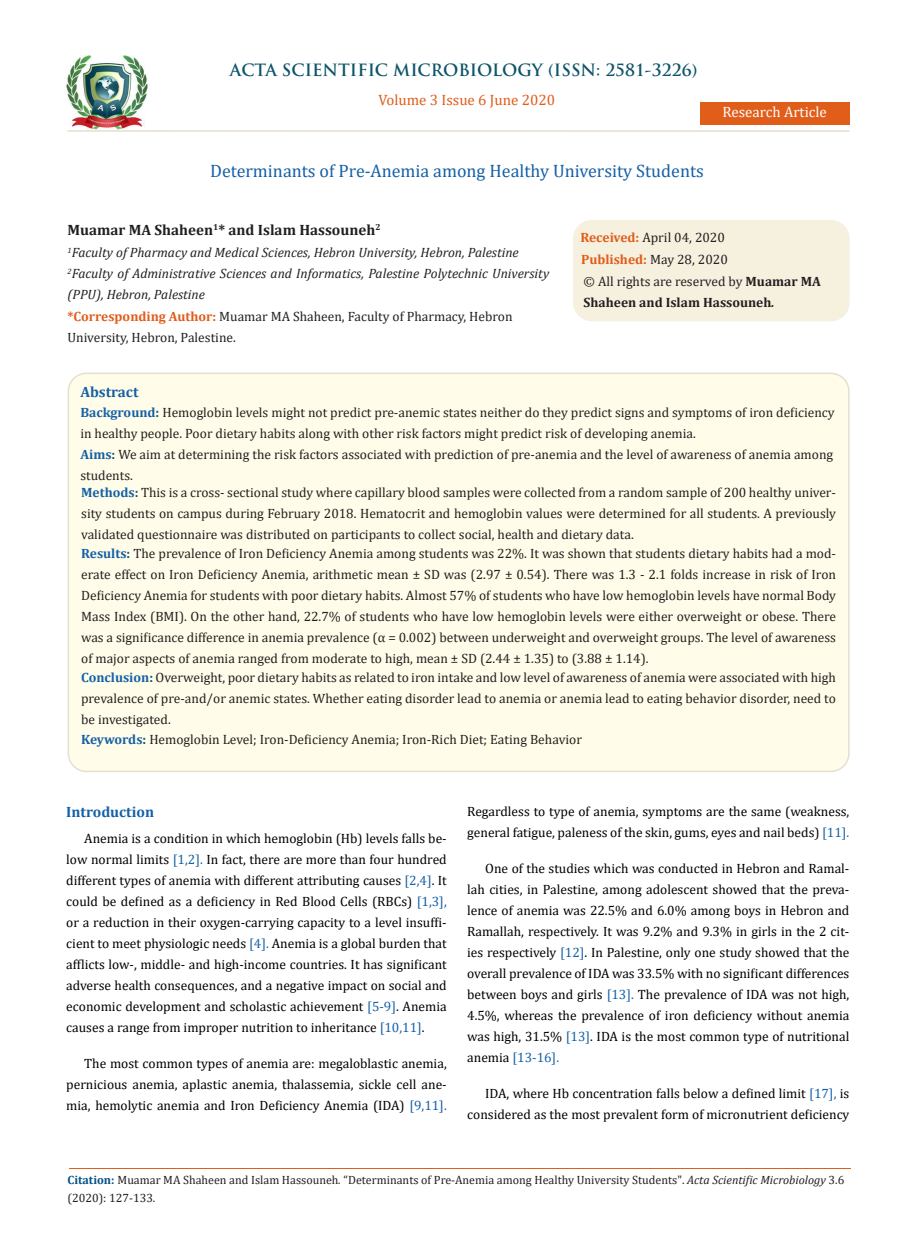
<style>
.page{position:relative;width:917px;height:1260px;background:#fff}
.page>*{position:absolute;margin:0;border:0;box-sizing:border-box;transform-origin:0 0}
.t1{font:18px "Cambria";color:#1560a6}
.t2{font:700 16.5px "Trajan Pro";color:#0e546a}
.t3{font:700 15px "Cambria";color:#231f20}
.t4{font:15px "Cambria";color:#e05d1a}
.t5{font:700 15px "Cambria";color:#1560a6}
.t6{font:15px "Cambria";color:#fff}
.t7{font:13.5px/21px "Cambria";color:#231f20}
.t8{font:13.5px/21px "Cambria";color:#000;text-align:justify}
.t9{font:italic 13.5px/21px "Cambria";color:#231f20}
.t10{font:700 13.5px/21px "Cambria";color:#231f20}
.t11{font:700 13.5px "Cambria";color:#e05d1a}
.t12{font:12px/18px "Cambria";color:#231f20}
.s1{font-weight:700;color:#e05d1a}
.s2{font-weight:400;color:#231f20}
.s3{font-weight:400}
.s4{font-style:italic}
.s5{font-weight:700;color:#1560a6}
.s6{font-weight:700;color:#0e546a}
.s7{color:#1560a6}
.s8{font-weight:700;color:#035089}
</style>
<div class="page">
<img style="left:67px;top:56px;width:80px;height:73px">
<div style="left:699px;top:102px;width:150px;height:22px;background:#e05d1a"></div>
<div style="left:573px;top:221px;width:275px;height:100px;background:#f6f0df;border-radius:18px"></div>
<div style="left:573px;top:220px;width:276px;height:101px;border:2px solid #f6f0df;border-radius:18px"></div>
<div style="left:68px;top:373px;width:780px;height:398px;background:#fffde9;border-radius:18px"></div>
<div style="left:68px;top:373px;width:781px;height:399px;border:2px solid #e5dfce;border-radius:18px"></div>
<hr style="left:69px;top:1169px;width:781px;height:1px;background:#e05d1a">
<hr style="left:67px;top:130px;width:782px;height:2px;background:#e5dfce">
<p class="t2" style="left:230px;top:59px;width:469px">ACTA SCIENTIFIC MICROBIOLOGY (ISSN: 2581-3226)</p>
<p class="t4" style="left:378px;top:91px;width:178px">Volume 3 Issue 6 June 2020</p>
<p class="t1" style="left:210px;top:160px;width:495px">Determinants of Pre-Anemia among Healthy University Students</p>
<p class="t6" style="left:722px;top:103px;width:106px">Research Article</p>
<p class="t3" style="left:67px;top:219px;width:314px">Muamar MA Shaheen<sup>1</sup>* and Islam Hassouneh<sup>2</sup></p>
<p class="t9" style="left:67px;top:242px;width:453px"><sup>1</sup>Faculty of Pharmacy and Medical Sciences, Hebron University, Hebron, Palestine</p>
<p class="t9" style="left:67px;top:263px;width:483px"><sup>2</sup>Faculty of Administrative Sciences and Informatics, Palestine Polytechnic University (PPU), Hebron, Palestine</p>
<p class="t7" style="left:67px;top:306px;width:446px"><span class="s1">*Corresponding Author:</span> Muamar MA Shaheen, Faculty of Pharmacy, Hebron<br>University, Hebron, Palestine.</p>
<p class="t5" style="left:80px;top:381px;width:60px">Abstract</p>
<p class="t7" style="left:580px;top:227px;width:146px"><span class="s1">Received:</span> April 04, 2020</p>
<p class="t11" style="left:581px;top:250px;width:148px">Published: <span class="s2">May 28, 2020</span></p>
<p class="t10" style="left:583px;top:271px;width:239px"><span class="s3">© All rights are reserved by</span> Muamar MA<br>Shaheen and Islam Hassouneh<span class="s4">.</span></p>
<p class="t7" style="left:80px;top:402px;width:755px"><span class="s5">Background</span><span class="s6">:</span> Hemoglobin levels might not predict pre-anemic states neither do they predict signs and symptoms of iron deficiency in healthy people. Poor dietary habits along with other risk factors might predict risk of developing anemia.</p>
<p class="t7" style="left:80px;top:444px;width:754px"><span class="s5">Aims</span><span class="s6">:</span> We aim at determining the risk factors associated with prediction of pre-anemia and the level of awareness of anemia among students.</p>
<p class="t7" style="left:81px;top:481px;width:756px;text-align:justify"><span class="s5">Methods</span><span class="s6">:</span> This is a cross- sectional study where capillary blood samples were collected from a random sample of 200 healthy univer&shy;sity students on campus during February 2018. Hematocrit and hemoglobin values were determined for all students. A previously validated questionnaire was distributed on participants to collect social, health and dietary data.</p>
<p class="t7" style="left:81px;top:543px;width:756px;text-align:justify"><span class="s5">Results</span><span class="s6">:</span> The prevalence of Iron Deficiency Anemia among students was 22%. It was shown that students dietary habits had a mod&shy;erate effect on Iron Deficiency Anemia, arithmetic mean ± SD was (2.97 ± 0.54). There was 1.3 - 2.1 folds increase in risk of Iron Deficiency Anemia for students with poor dietary habits. Almost 57% of students who have low hemoglobin levels have normal Body Mass Index (BMI). On the other hand, 22.7% of students who have low hemoglobin levels were either overweight or obese. There was a significance difference in anemia prevalence (α = 0.002) between underweight and overweight groups. The level of awareness of major aspects of anemia ranged from moderate to high, mean ± SD (2.44 ± 1.35) to (3.88 ± 1.14).</p>
<p class="t7" style="left:81px;top:667px;width:756px;text-align:justify"><span class="s5">Conclusion</span><span class="s6">:</span> Overweight, poor dietary habits as related to iron intake and low level of awareness of anemia were associated with high prevalence of pre-and/or anemic states. Whether eating disorder lead to anemia or anemia lead to eating behavior disorder, need to be investigated.</p>
<p class="t7" style="left:81px;top:728px;width:502px"><span class="s5">Keywords</span><span class="s6">:</span> Hemoglobin Level; Iron-Deficiency Anemia; Iron-Rich Diet; Eating Behavior</p>
<p class="t5" style="left:66px;top:801px;width:89px">Introduction</p>
<p class="t8" style="left:66px;top:828px;width:382px;text-indent:18px">Anemia is a condition in which hemoglobin (Hb) levels falls be&shy;low normal limits <span class="s7">[1,2].</span> In fact, there are more than four hundred different types of anemia with different attributing causes <span class="s7">[2,4]</span>. It could be defined as a deficiency in Red Blood Cells (RBCs) <span class="s7">[1,3], </span>or a reduction in their oxygen-carrying capacity to a level insuffi&shy;cient to meet physiologic needs <span class="s7">[4].</span> Anemia is a global burden that afflicts low-, middle- and high-income countries. It has significant adverse health consequences, and a negative impact on social and economic development and scholastic achievement <span class="s7">[5-9]</span>. Anemia causes a range from improper nutrition to inheritance <span class="s7">[10,11]</span>.</p>
<p class="t8" style="left:66px;top:1053px;width:382px;text-indent:18px">The most common types of anemia are: megaloblastic anemia, pernicious anemia, aplastic anemia, thalassemia, sickle cell ane&shy;mia, hemolytic anemia and Iron Deficiency Anemia (IDA) <span class="s7">[9,11].</span></p>
<p class="t8" style="left:467px;top:801px;width:384px">Regardless to type of anemia, symptoms are the same (weakness, general fatigue, paleness of the skin, gums, eyes and nail beds) <span class="s7">[11].</span></p>
<p class="t8" style="left:467px;top:858px;width:384px;text-indent:18px">One of the studies which was conducted in Hebron and Ramal&shy;lah cities, in Palestine, among adolescent showed that the preva&shy;lence of anemia was 22.5% and 6.0% among boys in Hebron and Ramallah, respectively. It was 9.2% and 9.3% in girls in the 2 cit&shy;ies respectively <span class="s7">[12]</span>. In Palestine, only one study showed that the overall prevalence of IDA was 33.5% with no significant differences between boys and girls <span class="s7">[13].</span> The prevalence of IDA was not high, 4.5%, whereas the prevalence of iron deficiency without anemia was high, 31.5% <span class="s7">[13]</span>. IDA is the most common type of nutritional anemia <span class="s7">[13-16].</span></p>
<p class="t8" style="left:467px;top:1083px;width:384px;text-align:right">IDA, where Hb concentration falls below a defined limit <span class="s7">[17],</span> is considered as the most prevalent form of micronutrient deficiency</p>
<p class="t12" style="left:67px;top:1171px;width:778px"><span class="s8">Citation:</span> Muamar MA Shaheen and Islam Hassouneh<span class="s4">.</span> “Determinants of Pre-Anemia among Healthy University Students". <span class="s4">Acta Scientific Microbiology</span> 3.6 (2020): 127-133.</p>
</div>
